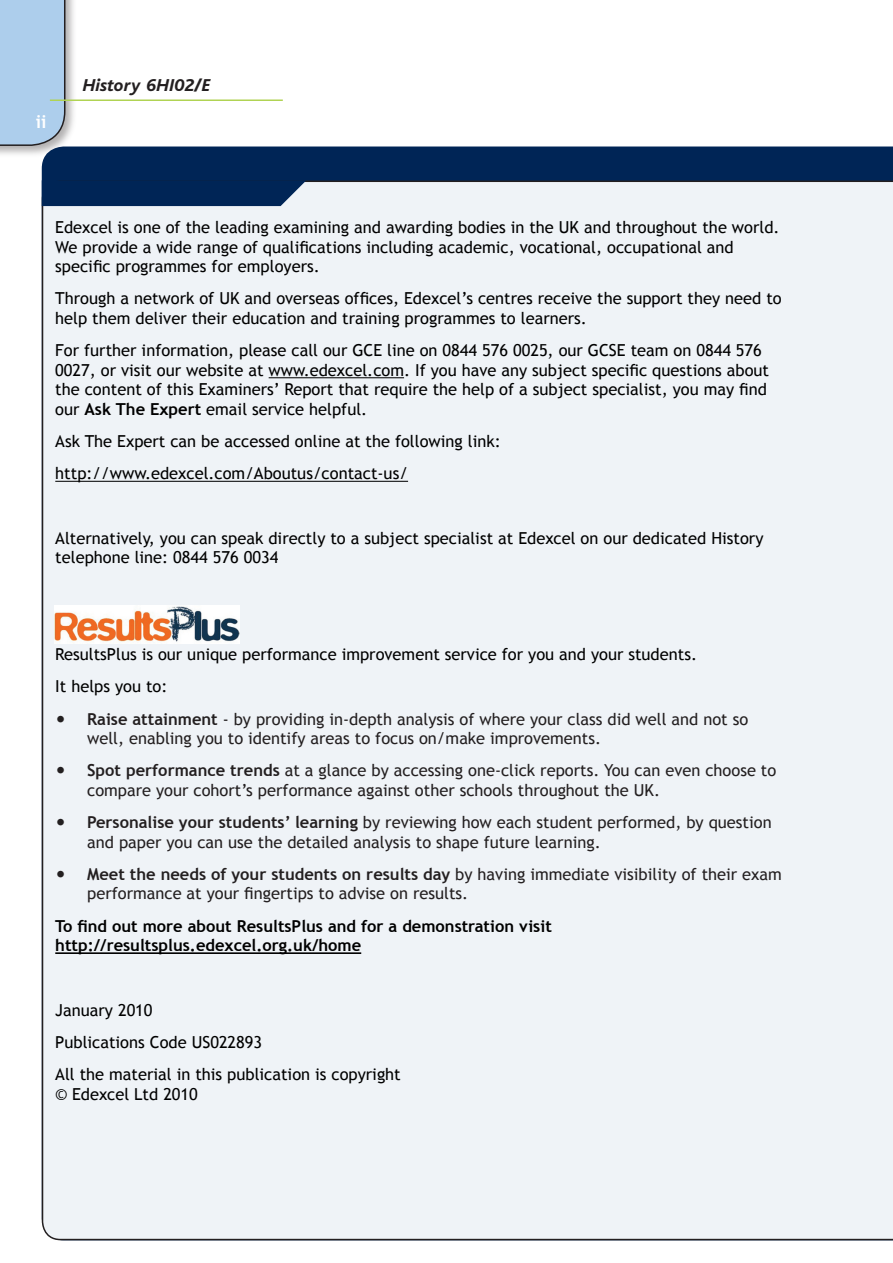
<style>
.page{position:relative;width:893px;height:1263px;background:#fff}
.page>*{position:absolute;margin:0;border:0;box-sizing:border-box;transform-origin:0 0}
.t1{font:700 21px "Trebuchet MS";color:#231f20}
.Header_Text{font:italic 800 18px "Bliss";color:#231f20}
.Body_text{font:700 18px "Trebuchet MS";color:#fff}
.Body_text-2{font:16.5px/19.5px "Trebuchet MS";color:#000}
.Body_text_-_bullets{font:16.5px/19.5px "Trebuchet MS";color:#231f20}
.Body_text-3{font:700 16.5px "Trebuchet MS";color:#000}
.s1{font-weight:700}
</style>
<div class="page">
<div style="left:0;top:0;width:77px;height:158px;background:#231f20;opacity:.35"></div>
<div style="left:0;top:0;width:65px;height:146px;background:#adceec"></div>
<hr style="left:50px;top:99px;width:233px;height:2px;background:#b0d354">
<div style="left:42px;top:146px;width:850px;height:35px;background:#002556"></div>
<div style="left:42px;top:181px;width:850px;height:1059px;background:#eff3f7"></div>
<svg style="left:42px;top:180px;width:264px;height:26px;background:#0b2e5d"></svg>
<svg style="left:892px;top:146px;width:1px;height:1094px"></svg>
<hr style="left:269px;top:377px;width:135px;height:1px;background:#000">
<hr style="left:55px;top:481px;width:353px;height:1px;background:#000">
<hr style="left:55px;top:952px;width:306px;height:2px;background:#000">
<img style="left:55px;top:605px;width:185px;height:38px">
<p class="Body_text" style="left:36px;top:110px;width:12px">ii</p>
<p class="Header_Text" style="left:83px;top:76px;width:129px">History 6HI02/E</p>
<p class="Body_text-2" style="left:55px;top:218px;width:726px">Edexcel is one of the leading examining and awarding bodies in the UK and throughout the world.<br>We provide a wide range of qualifications including academic, vocational, occupational and specific programmes for employers.</p>
<p class="Body_text-2" style="left:55px;top:289px;width:728px">Through a network of UK and overseas offices, Edexcel’s centres receive the support they need to help them deliver their education and training programmes to learners.</p>
<p class="Body_text-2" style="left:55px;top:341px;width:715px">For further information, please call our GCE line on 0844 576 0025, our GCSE team on 0844 576<br>0027, or visit our website at www.edexcel.com. If you have any subject specific questions about the content of this Examiners’ Report that require the help of a subject specialist, you may find our <span class="s1">Ask The Expert</span> email service helpful.</p>
<p class="Body_text-2" style="left:55px;top:432px;width:447px">Ask The Expert can be accessed online at the following link:</p>
<p class="Body_text-2" style="left:55px;top:464px;width:354px">http://www.edexcel.com/Aboutus/contact-us/</p>
<p class="Body_text-2" style="left:55px;top:528px;width:710px">Alternatively, you can speak directly to a subject specialist at Edexcel on our dedicated History telephone line: 0844 576 0034</p>
<p class="Body_text-2" style="left:55px;top:645px;width:643px">ResultsPlus is our unique performance improvement service for you and your students.</p>
<p class="Body_text-2" style="left:55px;top:677px;width:114px">It helps you to:</p>
<p class="Body_text_-_bullets" style="left:87px;top:709px;width:663px"><span class="s1">Raise attainment</span> - by providing in-depth analysis of where your class did well and not so well, enabling you to identify areas to focus on/make improvements.</p>
<p class="Body_text_-_bullets" style="left:87px;top:761px;width:691px"><span class="s1">Spot performance trends</span> at a glance by accessing one-click reports. You can even choose to compare your cohort’s performance against other schools throughout the UK.</p>
<p class="Body_text_-_bullets" style="left:87px;top:813px;width:686px"><span class="s1">Personalise your students’ learning</span> by reviewing how each student performed, by question and paper you can use the detailed analysis to shape future learning.</p>
<p class="Body_text_-_bullets" style="left:87px;top:864px;width:696px"><span class="s1">Meet the needs of your students on results day</span> by having immediate visibility of their exam performance at your fingertips to advise on results.</p>
<p class="Body_text-3" style="left:55px;top:915px;width:498px">To find out more about ResultsPlus and for a demonstration visit</p>
<p class="Body_text-3" style="left:55px;top:935px;width:307px">http://resultsplus.edexcel.org.uk/home</p>
<p class="t1" style="left:55px;top:704px;width:13px">•</p>
<p class="t1" style="left:55px;top:756px;width:13px">•</p>
<p class="t1" style="left:55px;top:807px;width:13px">•</p>
<p class="t1" style="left:55px;top:859px;width:13px">•</p>
<p class="Body_text-2" style="left:55px;top:1000px;width:99px">January 2010</p>
<p class="Body_text-2" style="left:55px;top:1032px;width:208px">Publications Code US022893</p>
<p class="Body_text-2" style="left:55px;top:1065px;width:347px">All the material in this publication is copyright © Edexcel Ltd 2010</p>
</div>
